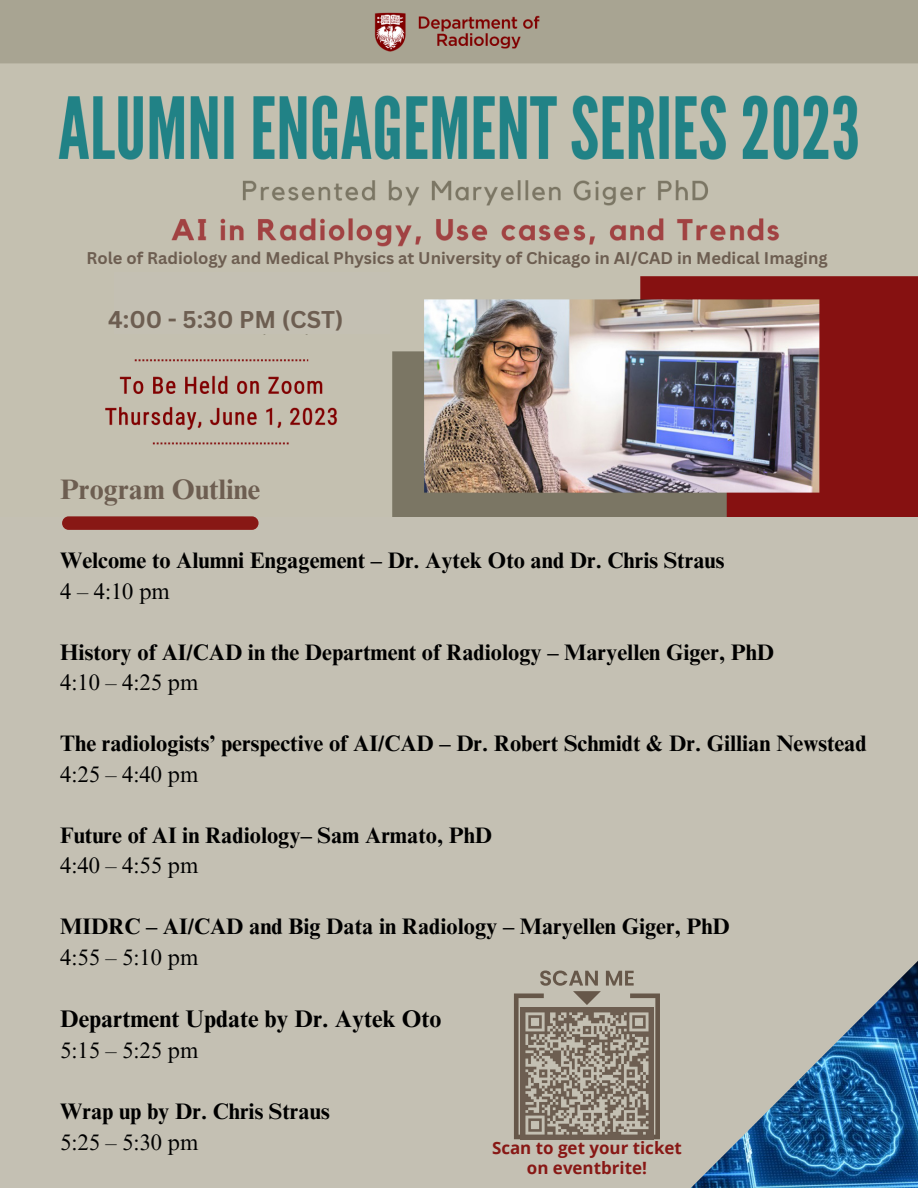
<style>
.page{position:relative;width:918px;height:1188px;background:#c4c0b3}
.page>*{position:absolute;margin:0;border:0;box-sizing:border-box;transform-origin:0 0}
.t1{font:700 28.2px "Times NRMT Pro";color:#6d5e51}
.t2{font:700 24px "Times NRMT Pro";color:#000}
.t3{font:700 23.55px "Canva Sans";color:#6d5e51}
.t4{font:700 22.5px "Times NRMT Pro";color:#000}
.t5{font:22.5px "Times NRMT Pro";color:#000}
.t6{font:700 16.95px/19.2px "Open Sans";color:#881815;text-align:center}
.t7{font:700 16.5px "Canva Sans";color:#6d5e51}
</style>
<div class="page">
<img style="left:0;top:0;width:918px;height:516px">
<div style="left:114px;top:272px;width:275px;height:61px;background:#c4c0b3"></div>
<div style="left:62px;top:516px;width:197px;height:14px;background:#881815;border-radius:7px"></div>
<img style="left:119px;top:167px;width:680px;height:91px">
<svg style="left:514px;top:971px;width:146px;height:168px"></svg>
<img style="left:521px;top:1007px;width:133px;height:133px">
<img style="left:691px;top:961px;width:227px;height:227px">
<p class="t7" style="left:86px;top:246px;width:743px">Role of Radiology and Medical Physics at University of Chicago in AI/CAD in Medical Imaging</p>
<p class="t3" style="left:108px;top:303px;width:237px">4:00 - 5:30 PM (CST)</p>
<p class="t1" style="left:60px;top:479px;width:202px">Program Outline</p>
<p class="t4" style="left:60px;top:552px;width:666px">Welcome to Alumni Engagement – Dr. Aytek Oto and Dr. Chris Straus</p>
<p class="t5" style="left:60px;top:583px;width:111px">4 – 4:10 pm</p>
<p class="t4" style="left:60px;top:644px;width:716px">History of AI/CAD in the Department of Radiology – Maryellen Giger, PhD</p>
<p class="t5" style="left:60px;top:674px;width:140px">4:10 – 4:25 pm</p>
<p class="t4" style="left:60px;top:735px;width:808px">The radiologists’ perspective of AI/CAD – Dr. Robert Schmidt &amp; Dr. Gillian Newstead</p>
<p class="t5" style="left:60px;top:766px;width:140px">4:25 – 4:40 pm</p>
<p class="t4" style="left:60px;top:827px;width:434px">Future of AI in Radiology– Sam Armato, PhD</p>
<p class="t5" style="left:60px;top:857px;width:140px">4:40 – 4:55 pm</p>
<p class="t4" style="left:60px;top:918px;width:671px">MIDRC – AI/CAD and Big Data in Radiology – Maryellen Giger, PhD</p>
<p class="t5" style="left:60px;top:949px;width:140px">4:55 – 5:10 pm</p>
<p class="t2" style="left:60px;top:1010px;width:383px">Department Update by Dr. Aytek Oto</p>
<p class="t5" style="left:60px;top:1042px;width:140px">5:15 – 5:25 pm</p>
<p class="t4" style="left:60px;top:1103px;width:271px">Wrap up by Dr. Chris Straus</p>
<p class="t5" style="left:60px;top:1134px;width:140px">5:25 – 5:30 pm</p>
<p class="t6" style="left:492px;top:1138px;width:191px">Scan to get your ticket on eventbrite!</p>
</div>
